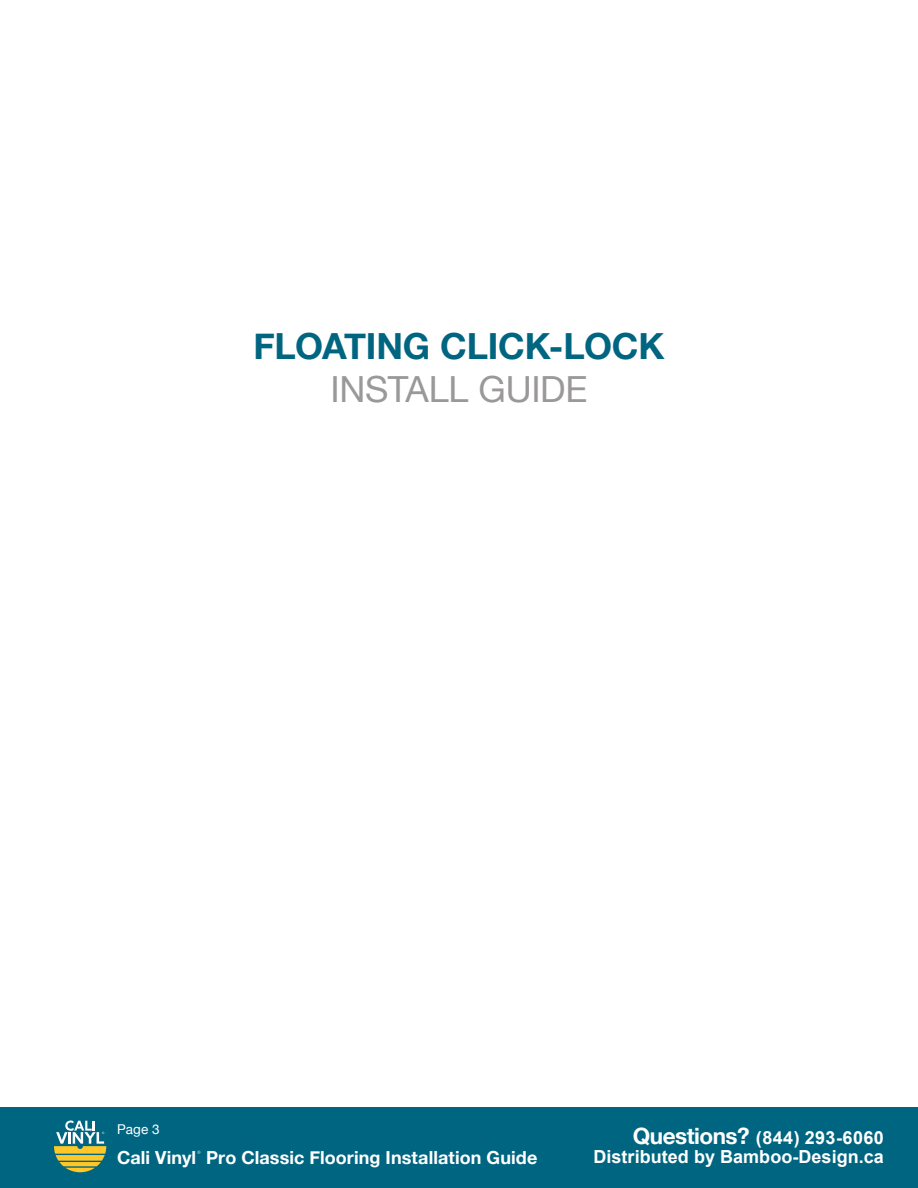
<style>
.page{position:relative;width:918px;height:1188px;background:#fff}
.page>*{position:absolute;margin:0;border:0;box-sizing:border-box;transform-origin:0 0}
.t1{font:700 36px "Helvetica Neue";letter-spacing:-.005em;color:#006580}
.t2{font:36px "Helvetica Neue";letter-spacing:-.01em;color:#9a9899}
.t3{font:700 18px "Helvetica Neue";letter-spacing:.005em;color:#fff}
.t4{font:700 18px "Arial";letter-spacing:.005em;color:#fff}
.t5{font:700 18px "Arial";letter-spacing:.025em;color:#fff}
.t6{font:13.5px "Helvetica Neue";color:#fff}
.s1{font-family:"Helvetica Neue";font-size:22.5px}
</style>
<div class="page">
<div style="left:0;top:1107px;width:918px;height:81px;background:#006580"></div>
<svg style="left:54px;top:1121px;width:52px;height:51px"></svg>
<h1 class="t1" style="left:254px;top:318px;width:412px">FLOATING CLICK-LOCK</h1>
<h1 class="t2" style="left:330px;top:364px;width:259px">INSTALL GUIDE</h1>
<p class="t6" style="left:117px;top:1119px;width:44px">Page 3</p>
<p class="t5" style="left:633px;top:1125px;width:253px"><span class="s1">Questions?</span> (844) 293-6060</p>
<p class="t3" style="left:117px;top:1143px;width:422px">Cali Vinyl Pro Classic Flooring Installation Guide</p>
<p class="t4" style="left:593px;top:1144px;width:292px">Distributed by Bamboo-Design.ca</p>
</div>
